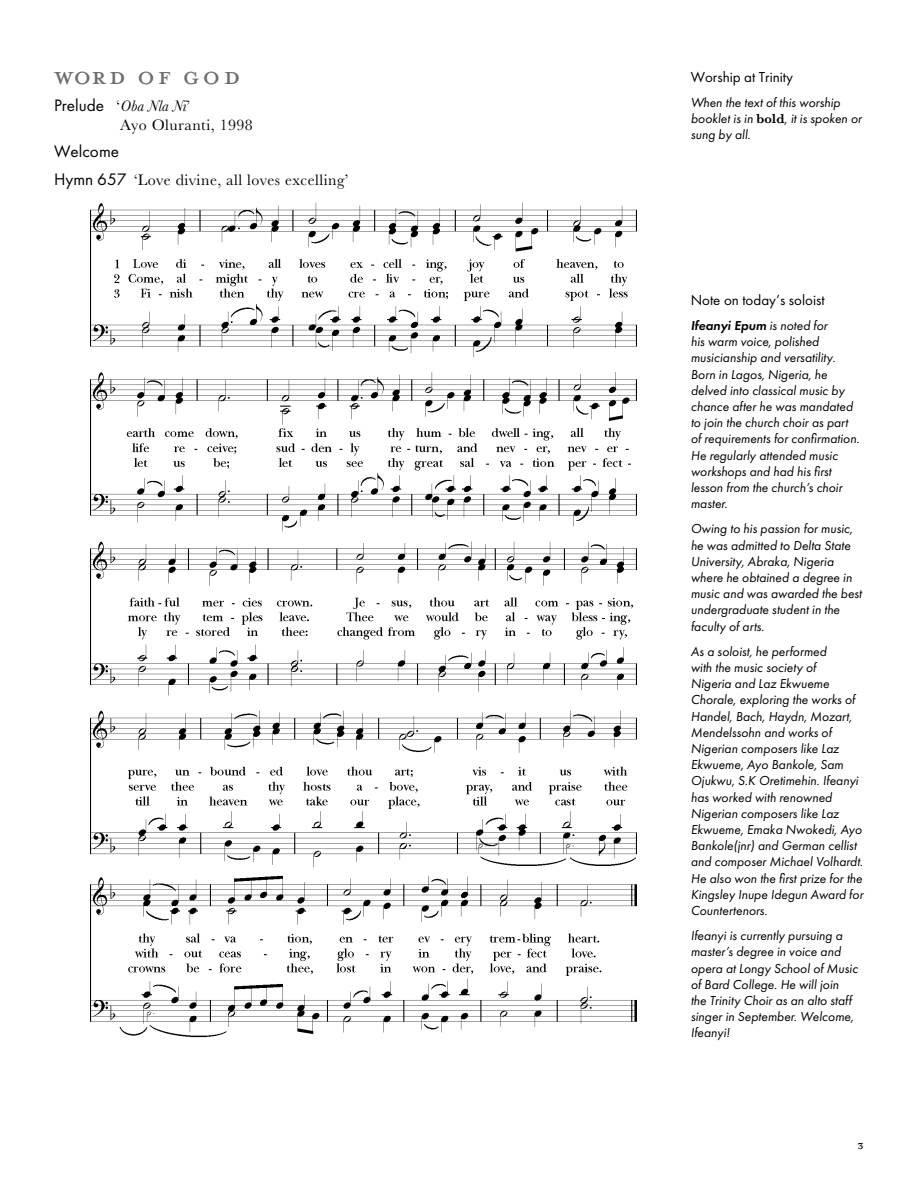
<style>
.page{position:relative;width:918px;height:1188px;background:#fff}
.page>*{position:absolute;margin:0;border:0;box-sizing:border-box;transform-origin:0 0}
.Big_Header_Petite_Ca{font:36px "Mrs Eaves Petite Caps OT";letter-spacing:.07em;color:#6d6e71}
.t1{font:18px "Mrs Eaves All Petite Caps OT";color:#000}
.Section_Header_FUTUR{font:17.25px "Futura PT";color:#000}
.Section_Header_FUTUR-2{font:15.75px "Baskerville No 2";letter-spacing:.03em;color:#000}
.Section_Header_FUTUR-3{font:italic 15.75px "Baskerville No 2";color:#000}
.Section_Header_FUTUR-4{font:15px "Futura PT";color:#000}
.t2{font:italic 13.5px/16.2px "Futura PT";color:#000}
.s1{font-family:"Futura PT";font-style:normal;font-size:17.25px}
.s2{font-style:normal}
.s3{font-family:"Futura PT";font-size:17.25px}
.s4{font-family:"Baskerville No 2 Sem Bol";font-style:normal}
.s5{font-weight:600}
</style>
<div class="page">
<img style="left:90px;top:202px;width:547px;height:836px">
<p class="Big_Header_Petite_Ca" style="left:54px;top:54px;width:188px">word of god</p>
<p class="Section_Header_FUTUR-3" style="left:54px;top:97px;width:137px"><span class="s1">Prelude</span> <span class="s2">‘</span>Oba Nla Ni<span class="s2">’</span></p>
<p class="Section_Header_FUTUR-2" style="left:120px;top:116px;width:134px">Ayo Oluranti, 1998</p>
<p class="Section_Header_FUTUR" style="left:54px;top:141px;width:67px">Welcome</p>
<p class="Section_Header_FUTUR-2" style="left:54px;top:171px;width:296px"><span class="s3">Hymn 657</span> ‘Love divine, all loves excelling’</p>
<p class="Section_Header_FUTUR-4" style="left:691px;top:68px;width:104px">Worship at Trinity</p>
<p class="t2" style="left:691px;top:94px;width:173px">When the text of this worship booklet is in <span class="s4">bold</span>, it is spoken or sung by all.</p>
<p class="Section_Header_FUTUR-4" style="left:691px;top:291px;width:135px">Note on today’s soloist</p>
<p class="t2" style="left:691px;top:317px;width:170px"><span class="s5">Ifeanyi Epum</span> is noted for<br>his warm voice, polished musicianship and versatility.<br>Born in Lagos, Nigeria, he delved into classical music by chance after he was mandated to join the church choir as part of requirements for confirmation.<br>He regularly attended music workshops and had his first lesson from the church’s choir master.</p>
<p class="t2" style="left:691px;top:521px;width:173px">Owing to his passion for music, he was admitted to Delta State<br>University, Abraka, Nigeria where he obtained a degree in music and was awarded the best undergraduate student in the faculty of arts.</p>
<p class="t2" style="left:691px;top:643px;width:174px">As a soloist, he performed<br>with the music society of<br>Nigeria and Laz Ekwueme<br>Chorale, exploring the works of<br>Handel, Bach, Haydn, Mozart,<br>Mendelssohn and works of<br>Nigerian composers like Laz<br>Ekwueme, Ayo Bankole, Sam<br>Ojukwu, S.K Oretimehin. Ifeanyi has worked with renowned<br>Nigerian composers like Laz<br>Ekwueme, Emaka Nwokedi, Ayo<br>Bankole(jnr) and German cellist and composer Michael Volhardt.<br>He also won the first prize for the<br>Kingsley Inupe Idegun Award for<br>Countertenors.</p>
<p class="t2" style="left:691px;top:928px;width:169px">Ifeanyi is currently pursuing a master’s degree in voice and opera at Longy School of Music of Bard College. He will join<br>the Trinity Choir as an alto staff singer in September. Welcome,<br>Ifeanyi!</p>
<h2 class="t1" style="left:857px;top:1134px;width:8px">3</h2>
</div>
